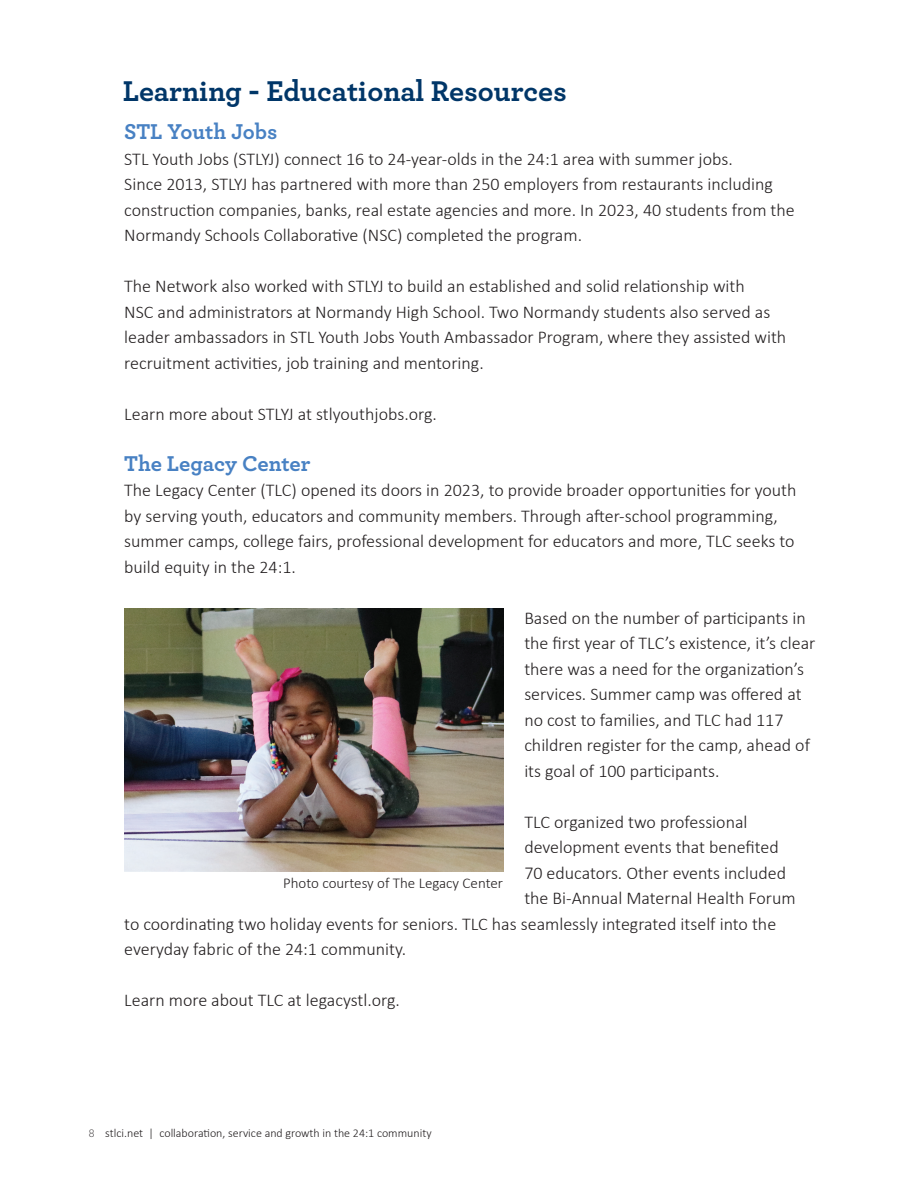
<style>
.page{position:relative;width:918px;height:1188px;background:#fff}
.page>*{position:absolute;margin:0;border:0;box-sizing:border-box;transform-origin:0 0}
.t1{font:700 30px "Archer";color:#003668}
.t2{font:700 22.5px "Archer";letter-spacing:-.005em;color:#4881c3}
.t3{font:300 18px/25.5px "Calibri";color:#231f20}
.t4{font:300 15px "Calibri";color:#231f20}
.t5{font:300 12px "Calibri";color:#231f20}
.s1{font-family:"Archer"}
</style>
<div class="page">
<img style="left:124px;top:609px;width:379px;height:263px">
<h1 class="t1" style="left:123px;top:67px;width:446px">Learning - Educational Resources</h1>
<p class="t2" style="left:124px;top:114px;width:155px">STL Youth Jobs</p>
<p class="t3" style="left:124px;top:146px;width:672px">STL Youth Jobs (STLYJ) connect 16 to 24-year-olds in the 24:1 area with summer jobs.<br>Since 2013, STLYJ has partnered with more than 250 employers from restaurants including construction companies, banks, real estate agencies and more. In 2023, 40 students from the Normandy Schools Collaborative (NSC) completed the program.</p>
<p class="t3" style="left:124px;top:273px;width:664px">The Network also worked with STLYJ to build an established and solid relationship with<br>NSC and administrators at Normandy High School. Two Normandy students also served as leader ambassadors in STL Youth Jobs Youth Ambassador Program, where they assisted with recruitment activities, job training and mentoring.</p>
<p class="t3" style="left:124px;top:401px;width:314px">Learn more about STLYJ at stlyouthjobs.org.</p>
<p class="t2" style="left:124px;top:445px;width:188px">The Legacy Center</p>
<p class="t3" style="left:124px;top:477px;width:674px">The Legacy Center (TLC) opened its doors in 2023, to provide broader opportunities for youth by serving youth, educators and community members. Through after-school programming, summer camps, college fairs, professional development for educators and more, TLC seeks to build equity in the 24:1.</p>
<p class="t3" style="left:524px;top:605px;width:293px">Based on the number of participants in the first year of TLC’s existence, it’s clear there was a need for the organization’s services. Summer camp was offered at no cost to families, and TLC had 117 children register for the camp, ahead of its goal of 100 participants.</p>
<p class="t3" style="left:524px;top:809px;width:225px">TLC organized two professional</p>
<p class="t3" style="left:524px;top:834px;width:256px">development events that benefited</p>
<p class="t3" style="left:524px;top:860px;width:263px">70 educators. Other events included</p>
<p class="t3" style="left:524px;top:885px;width:273px">the Bi-Annual Maternal Health Forum</p>
<p class="t3" style="left:124px;top:911px;width:653px">to coordinating two holiday events for seniors. TLC has seamlessly integrated itself into the</p>
<p class="t3" style="left:124px;top:936px;width:283px">everyday fabric of the 24:1 community.</p>
<p class="t3" style="left:124px;top:987px;width:277px">Learn more about TLC at legacystl.org.</p>
<p class="t4" style="left:283px;top:873px;width:221px">Photo courtesy of The Legacy Center</p>
<p class="t5" style="left:89px;top:1126px;width:344px"><span class="s1">8</span> stlci.net | collaboration, service and growth in the 24:1 community</p>
</div>
